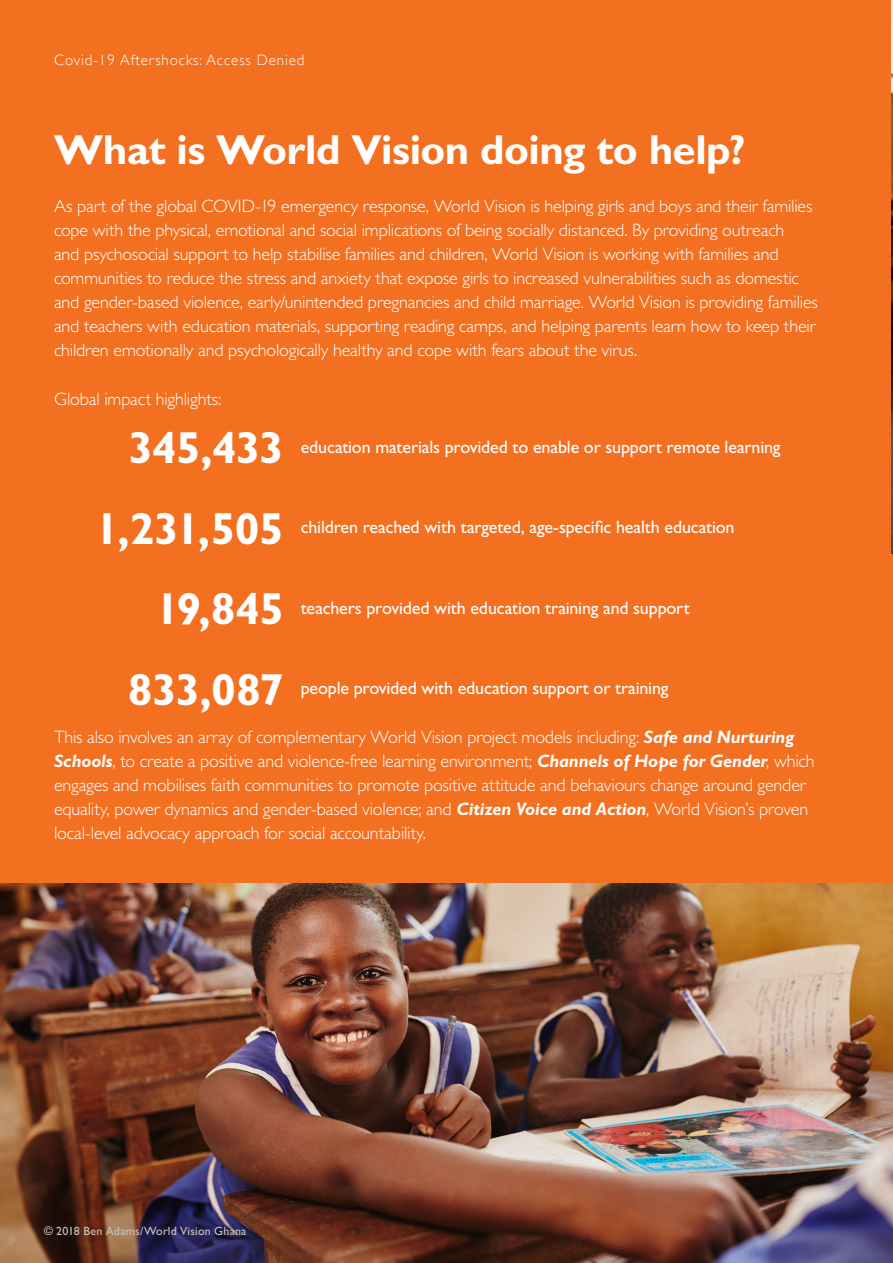
<style>
.page{position:relative;width:893px;height:1263px;background:#f37021}
.page>*{position:absolute;margin:0;border:0;box-sizing:border-box;transform-origin:0 0}
.t1{font:700 45px "Gill Sans Std";letter-spacing:-.015em;color:#fff}
.t2{font:700 42px "Gill Sans Std";letter-spacing:-.01em;color:#fff}
.t3{font:300 18px/24px "Gill Sans Std";letter-spacing:-.01em;color:#fff}
.t4{font:18px "Gill Sans Std";letter-spacing:-.01em;color:#fff}
.t5{font:300 15px "Gill Sans";letter-spacing:.06em;color:#fff}
.t6{font:12px "Gill Sans Std";letter-spacing:.015em;color:#cbc4bc}
.s1{font-weight:700;font-style:italic}
</style>
<div class="page">
<img style="left:891px;top:0;width:2px;height:553px">
<img style="left:0;top:883px;width:893px;height:380px">
<p class="t5" style="left:54px;top:51px;width:252px">Covid-19 Aftershocks: Access Denied</p>
<p class="t2" style="left:54px;top:125px;width:693px">What is World Vision doing to help?</p>
<p class="t3" style="left:54px;top:194px;width:765px">As part of the global COVID-19 emergency response, World Vision is helping girls and boys and their families cope with the physical, emotional and social implications of being socially distanced. By providing outreach<br>and psychosocial support to help stabilise families and children, World Vision is working with families and communities to reduce the stress and anxiety that expose girls to increased vulnerabilities such as domestic and gender-based violence, early/unintended pregnancies and child marriage. World Vision is providing families and teachers with education materials, supporting reading camps, and helping parents learn how to keep their children emotionally and psychologically healthy and cope with fears about the virus.</p>
<p class="t3" style="left:54px;top:387px;width:169px">Global impact highlights:</p>
<p class="t1" style="left:129px;top:421px;width:157px">345,433</p>
<p class="t4" style="left:301px;top:436px;width:481px">education materials provided to enable or support remote learning</p>
<p class="t1" style="left:95px;top:502px;width:191px">1,231,505</p>
<p class="t1" style="left:155px;top:582px;width:131px">19,845</p>
<p class="t4" style="left:301px;top:517px;width:435px">children reached with targeted, age-specific health education</p>
<p class="t4" style="left:301px;top:597px;width:391px">teachers provided with education training and support</p>
<p class="t1" style="left:128px;top:663px;width:158px">833,087</p>
<p class="t4" style="left:301px;top:678px;width:369px">people provided with education support or training</p>
<p class="t3" style="left:54px;top:725px;width:762px">This also involves an array of complementary World Vision project models including: <span class="s1">Safe and Nurturing Schools</span>, to create a positive and violence-free learning environment; <span class="s1">Channels of Hope for Gender</span>, which engages and mobilises faith communities to promote positive attitude and behaviours change around gender equality, power dynamics and gender-based violence; and <span class="s1">Citizen Voice and Action</span>, World Vision’s proven local-level advocacy approach for social accountability.</p>
<p class="t6" style="left:44px;top:1224px;width:204px">© 2018 Ben Adams/World Vision Ghana</p>
</div>
